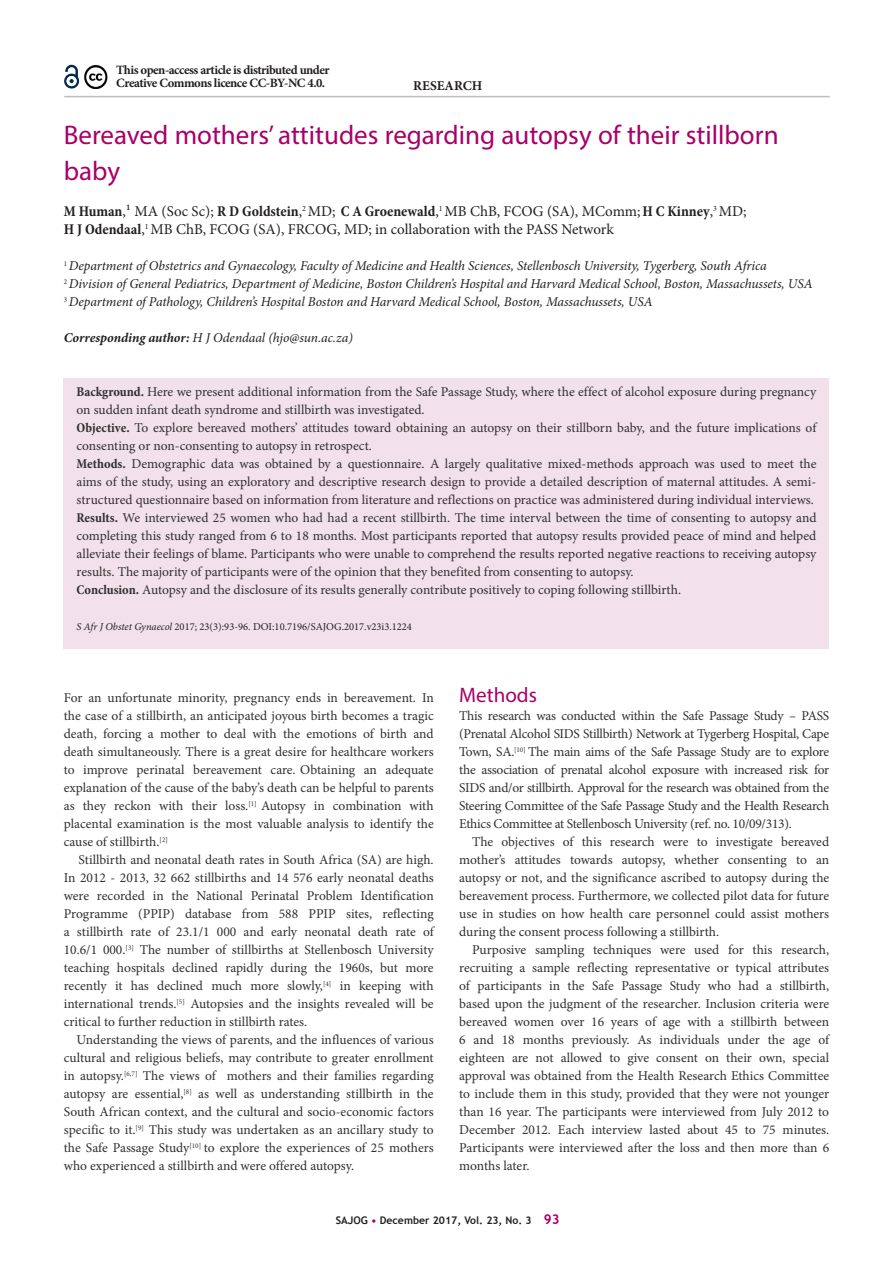
<style>
.page{position:relative;width:893px;height:1263px;background:#fff}
.page>*{position:absolute;margin:0;border:0;box-sizing:border-box;transform-origin:0 0}
.A_HEAD{font:27px/36px "Myriad Pro";color:#a70169}
.B_HEAD{font:21px "Myriad Pro";color:#a70169}
.AUTHORS_NAME{font:15px/18px "Minion Pro";color:#231f20}
.BODY_TEXT{font:13.5px/18px "Minion Pro";letter-spacing:-.005em;color:#312f30;text-align:justify}
.BODY_TEXT_INDENT{font:13.5px/18px "Minion Pro";color:#312f30;text-align:justify}
.AUTHOR_DETAILS{font:italic 13.5px "Minion Pro";letter-spacing:-.005em;color:#231f20}
.CORRESPONDING_AUTHOR{font:italic 13.5px "Minion Pro";letter-spacing:-.005em;color:#231f20}
.t1{font:700 13.5px "Minion Pro";color:#231f20}
.BODY_TEXT_1ST_PARAGR{font:700 12.75px/13.5px "Minion Pro";letter-spacing:-.04em;color:#231f20}
.S_AFR_MED{font:10.5px "Minion Pro";color:#231f20}
.t2{font:700 10.5px "Trebuchet MS";color:#231f20}
.s1{font-weight:700;font-stretch:condensed}
.s2{font-weight:700}
.s3{font-style:italic}
.s4{color:#a70169}
.s5{font-size:13.5px;color:#a70169}
</style>
<div class="page">
<hr style="left:64px;top:96px;width:766px;height:1px;background:#bcbdc0">
<div style="left:64px;top:378px;width:765px;height:270px;background:#f2e1ea"></div>
<svg style="left:64px;top:64px;width:16px;height:25px"></svg>
<img style="left:84px;top:65px;width:24px;height:23px">
<p class="BODY_TEXT_1ST_PARAGR" style="left:116px;top:63px;width:215px">This open-access article is distributed under<br>Creative Commons licence CC-BY-NC 4.0.</p>
<p class="t1" style="left:413px;top:76px;width:71px">RESEARCH</p>
<h1 class="A_HEAD" style="left:64px;top:117px;width:716px">Bereaved mothers’ attitudes regarding autopsy of their stillborn baby</h1>
<p class="AUTHORS_NAME" style="left:64px;top:202px;width:684px"><span class="s1">M Human</span>,¹ MA (Soc Sc); <span class="s1">R D Goldstein</span>,<sup>2</sup> MD; <span class="s1">C A Groenewald</span>,<sup>1</sup> MB ChB, FCOG (SA), MComm;<span class="s1">H C Kinney</span>,<sup>3</sup> MD;<br><span class="s1">H J Odendaal</span>,<sup>1</sup> MB ChB, FCOG (SA), FRCOG, MD; in collaboration with the PASS Network</p>
<p class="AUTHOR_DETAILS" style="left:64px;top:256px;width:705px"><sup>1</sup> Department of Obstetrics and Gynaecology, Faculty of Medicine and Health Sciences, Stellenbosch University, Tygerberg, South Africa</p>
<p class="AUTHOR_DETAILS" style="left:64px;top:274px;width:750px"><sup>2</sup> Division of General Pediatrics, Department of Medicine, Boston Children’s Hospital and Harvard Medical School, Boston, Massachussets, USA</p>
<p class="AUTHOR_DETAILS" style="left:64px;top:292px;width:590px"><sup>3</sup> Department of Pathology, Children’s Hospital Boston and Harvard Medical School, Boston, Massachussets, USA</p>
<p class="CORRESPONDING_AUTHOR" style="left:64px;top:328px;width:291px"><span class="s2">Corresponding author:</span> H J Odendaal (hjo@sun.ac.za)</p>
<p class="BODY_TEXT" style="left:77px;top:383px;width:741px"><span class="s1">Background.</span> Here we present additional information from the Safe Passage Study, where the effect of alcohol exposure during pregnancy on sudden infant death syndrome and stillbirth was investigated.</p>
<p class="BODY_TEXT" style="left:77px;top:419px;width:741px"><span class="s1">Objective.</span> To explore bereaved mothers’ attitudes toward obtaining an autopsy on their stillborn baby, and the future implications of consenting or non-consenting to autopsy in retrospect.</p>
<p class="BODY_TEXT" style="left:77px;top:455px;width:741px"><span class="s1">Methods.</span> Demographic data was obtained by a questionnaire. A largely qualitative mixed-methods approach was used to meet the aims of the study, using an exploratory and descriptive research design to provide a detailed description of maternal attitudes. A semi&shy;structured questionnaire based on information from literature and reflections on practice was administered during individual interviews.</p>
<p class="BODY_TEXT" style="left:77px;top:509px;width:741px"><span class="s1">Results.</span> We interviewed 25 women who had had a recent stillbirth. The time interval between the time of consenting to autopsy and completing this study ranged from 6 to 18 months. Most participants reported that autopsy results provided peace of mind and helped alleviate their feelings of blame. Participants who were unable to comprehend the results reported negative reactions to receiving autopsy results. The majority of participants were of the opinion that they benefited from consenting to autopsy.</p>
<p class="BODY_TEXT" style="left:77px;top:581px;width:606px"><span class="s1">Conclusion.</span> Autopsy and the disclosure of its results generally contribute positively to coping following stillbirth.</p>
<p class="S_AFR_MED" style="left:77px;top:620px;width:337px"><span class="s3">S Afr J Obstet Gynaecol</span> 2017; 23(3):93-96. DOI:10.7196/SAJOG.2017.v23i3.1224</p>
<p class="BODY_TEXT" style="left:64px;top:689px;width:371px">For an unfortunate minority, pregnancy ends in bereavement. In the case of a stillbirth, an anticipated joyous birth becomes a tragic death, forcing a mother to deal with the emotions of birth and death simultaneously. There is a great desire for healthcare workers to improve perinatal bereavement care. Obtaining an adequate explanation of the cause of the baby’s death can be helpful to parents as they reckon with their loss.<sup>[1]</sup> Autopsy in combination with placental examination is the most valuable analysis to identify the cause of stillbirth.<sup>[2]</sup></p>
<p class="BODY_TEXT_INDENT" style="left:64px;top:851px;width:371px;text-indent:15px">Stillbirth and neonatal death rates in South Africa (SA) are high.<br>In 2012 - 2013, 32 662 stillbirths and 14 576 early neonatal deaths were recorded in the National Perinatal Problem Identification Programme (PPIP) database from 588 PPIP sites, reflecting a stillbirth rate of 23.1/1 000 and early neonatal death rate of 10.6/1 000.<sup>[3]</sup> The number of stillbirths at Stellenbosch University teaching hospitals declined rapidly during the 1960s, but more recently it has declined much more slowly,<sup>[4]</sup> in keeping with international trends.<sup>[5]</sup> Autopsies and the insights revealed will be critical to further reduction in stillbirth rates.</p>
<p class="BODY_TEXT_INDENT" style="left:64px;top:1031px;width:371px;text-indent:13px">Understanding the views of parents, and the influences of various cultural and religious beliefs, may contribute to greater enrollment in autopsy.<sup>[6,7]</sup> The views of mothers and their families regarding autopsy are essential,<sup>[8]</sup> as well as understanding stillbirth in the South African context, and the cultural and socio-economic factors specific to it.<sup>[9]</sup> This study was undertaken as an ancillary study to the Safe Passage Study<sup>[10]</sup> to explore the experiences of 25 mothers who experienced a stillbirth and were offered autopsy.</p>
<h2 class="B_HEAD" style="left:459px;top:682px;width:79px">Methods</h2>
<p class="BODY_TEXT" style="left:459px;top:707px;width:371px">This research was conducted within the Safe Passage Study – PASS (Prenatal Alcohol SIDS Stillbirth) Network at Tygerberg Hospital, Cape Town, SA.<sup>[10]</sup> The main aims of the Safe Passage Study are to explore the association of prenatal alcohol exposure with increased risk for SIDS and/or stillbirth. Approval for the research was obtained from the Steering Committee of the Safe Passage Study and the Health Research Ethics Committee at Stellenbosch University (ref. no. 10/09/313).</p>
<p class="BODY_TEXT_INDENT" style="left:459px;top:833px;width:371px;text-indent:13px">The objectives of this research were to investigate bereaved mother’s attitudes towards autopsy, whether consenting to an autopsy or not, and the significance ascribed to autopsy during the bereavement process. Furthermore, we collected pilot data for future use in studies on how health care personnel could assist mothers during the consent process following a stillbirth.</p>
<p class="BODY_TEXT_INDENT" style="left:459px;top:941px;width:371px;text-indent:13px">Purposive sampling techniques were used for this research, recruiting a sample reflecting representative or typical attributes of participants in the Safe Passage Study who had a stillbirth, based upon the judgment of the researcher. Inclusion criteria were bereaved women over 16 years of age with a stillbirth between 6 and 18 months previously. As individuals under the age of eighteen are not allowed to give consent on their own, special approval was obtained from the Health Research Ethics Committee to include them in this study, provided that they were not younger than 16 year. The participants were interviewed from July 2012 to December 2012. Each interview lasted about 45 to 75 minutes.<br>Participants were interviewed after the loss and then more than 6 months later.</p>
<p class="t2" style="left:336px;top:1214px;width:225px">SAJOG <span class="s4">•</span> December 2017, Vol. 23, No. 3 <span class="s5">93</span></p>
</div>
